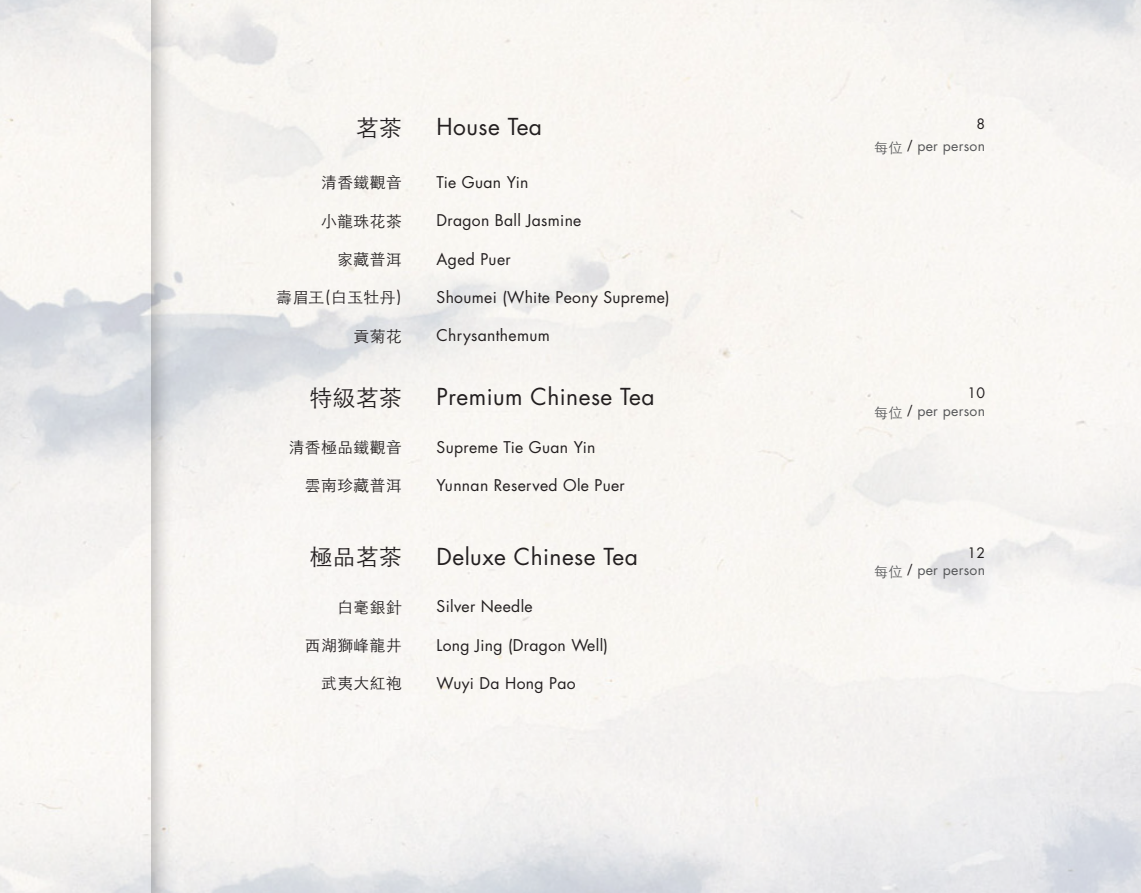
<style>
.page{position:relative;width:1141px;height:893px;background:#fff}
.page>*{position:absolute;margin:0;border:0;box-sizing:border-box;transform-origin:0 0}
.TITLE___ENGLISH{font:22.75px "Futura";letter-spacing:.02em;color:#231f20}
.TITLE___CHINESE{font:300 22.75px "ST Heiti SC";letter-spacing:.02em;color:#231f20}
.English_Item{font:15.75px "Futura";letter-spacing:.02em;color:#231f20}
.Chinese_Item{font:300 15.75px "ST Heiti SC";letter-spacing:.03em;color:#231f20}
.TITLE___ENGLISH-2{font:14px/17.5px "Futura";letter-spacing:.02em;color:#57585a;text-align:right}
.TITLE___ENGLISH-3{font:14px "Futura";color:#231f20}
.s1{font-family:"ST Heiti SC";font-weight:300}
.s2{font-family:"ST Heiti SC";font-weight:300;color:#231f20}
.s3{color:#231f20}
</style>
<div class="page">
<div style="left:150px;top:0;width:991px;height:893px;background:#231f20;opacity:.75"></div>
<p class="TITLE___CHINESE" style="left:356px;top:108px;width:47px">茗茶</p>
<p class="TITLE___ENGLISH" style="left:437px;top:112px;width:107px">House Tea</p>
<p class="TITLE___ENGLISH-3" style="left:977px;top:114px;width:10px">8</p>
<p class="TITLE___ENGLISH-2" style="left:874px;top:137px;width:112px"><span class="s1">每位</span> <span class="s2">/</span> per person</p>
<p class="Chinese_Item" style="left:321px;top:169px;width:82px">清香鐵觀音</p>
<p class="English_Item" style="left:437px;top:172px;width:93px">Tie Guan Yin</p>
<p class="Chinese_Item" style="left:321px;top:207px;width:82px">小龍珠花茶</p>
<p class="English_Item" style="left:437px;top:210px;width:146px">Dragon Ball Jasmine</p>
<p class="Chinese_Item" style="left:337px;top:246px;width:66px">家藏普洱</p>
<p class="English_Item" style="left:437px;top:249px;width:76px">Aged Puer</p>
<p class="Chinese_Item" style="left:276px;top:284px;width:127px">壽眉王(白玉牡丹)</p>
<p class="English_Item" style="left:437px;top:287px;width:235px">Shoumei (White Peony Supreme)</p>
<p class="Chinese_Item" style="left:354px;top:322px;width:50px">貢菊花</p>
<p class="English_Item" style="left:437px;top:326px;width:115px">Chrysanthemum</p>
<p class="TITLE___CHINESE" style="left:309px;top:378px;width:94px">特級茗茶</p>
<p class="TITLE___ENGLISH" style="left:437px;top:382px;width:219px">Premium Chinese Tea</p>
<p class="TITLE___ENGLISH-2" style="left:874px;top:384px;width:112px"><span class="s3">10<br></span><span class="s1">每位</span> <span class="s2">/</span> per person</p>
<p class="Chinese_Item" style="left:289px;top:434px;width:115px">清香極品鐵觀音</p>
<p class="English_Item" style="left:437px;top:437px;width:160px">Supreme Tie Guan Yin</p>
<p class="Chinese_Item" style="left:305px;top:472px;width:98px">雲南珍藏普洱</p>
<p class="English_Item" style="left:437px;top:475px;width:190px">Yunnan Reserved Ole Puer</p>
<p class="TITLE___CHINESE" style="left:309px;top:537px;width:94px">極品茗茶</p>
<p class="TITLE___ENGLISH" style="left:437px;top:542px;width:203px">Deluxe Chinese Tea</p>
<p class="TITLE___ENGLISH-2" style="left:874px;top:544px;width:112px"><span class="s3">12<br></span><span class="s1">每位</span> <span class="s2">/</span> per person</p>
<p class="Chinese_Item" style="left:337px;top:593px;width:66px">白毫銀針</p>
<p class="English_Item" style="left:437px;top:597px;width:98px">Silver Needle</p>
<p class="Chinese_Item" style="left:305px;top:632px;width:98px">西湖獅峰龍井</p>
<p class="English_Item" style="left:437px;top:635px;width:173px">Long Jing (Dragon Well)</p>
<p class="Chinese_Item" style="left:321px;top:670px;width:82px">武夷大紅袍</p>
<p class="English_Item" style="left:437px;top:673px;width:141px">Wuyi Da Hong Pao</p>
</div>
